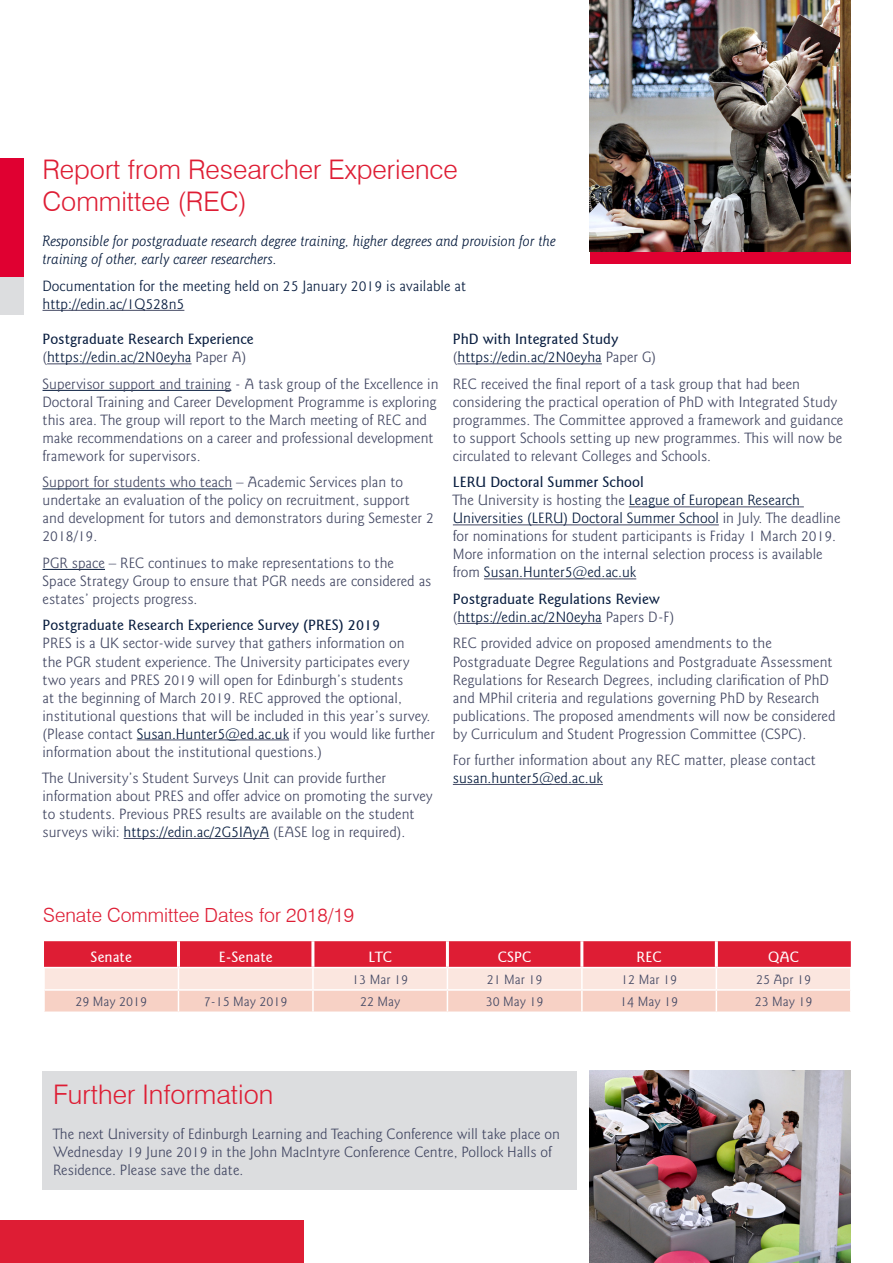
<style>
.page{position:relative;width:893px;height:1263px;background:#fff}
.page>*{position:absolute;margin:0;border:0;box-sizing:border-box;transform-origin:0 0}
.heading{font:300 27px/32.4px "Swiss 721 BT";color:#de1d34}
.heading-2{font:300 19.5px "Swiss 721 BT";color:#de1d34}
.body{font:300 15px/18px "Goudy Sans IT Cby BT";color:#444964}
.body-2{font:300 15px/18px "Goudy Sans IT Cby BT";color:#081d3f}
.sbu{font:500 15px "Goudy Sans IT Cby BT";color:#081d3f}
.body-3{font:italic 300 15px/18px "Goudy Sans IT Cby BT";color:#081d3f}
.body-4{font:500 15px "Goudy Sans IT Cby BT";color:#fff}
.t1{font:300 13.5px "Goudy Sans IT Cby BT";color:#444964}
.s1{color:#444964}
.s2{color:#081d3f}
</style>
<div class="page">
<hr style="left:43px;top:310px;width:141px;height:1px;background:#444964">
<hr style="left:47px;top:364px;width:145px;height:1px;background:#444964">
<hr style="left:43px;top:390px;width:188px;height:1px;background:#081d3f">
<hr style="left:43px;top:489px;width:189px;height:1px;background:#081d3f">
<hr style="left:43px;top:569px;width:62px;height:1px;background:#081d3f">
<hr style="left:137px;top:740px;width:152px;height:1px;background:#444964">
<hr style="left:124px;top:838px;width:145px;height:1px;background:#444964">
<div style="left:590px;top:252px;width:260px;height:12px;background:#e00031"></div>
<div style="left:0;top:158px;width:23px;height:133px;background:#e00031"></div>
<div style="left:0;top:277px;width:23px;height:38px;background:#dcdddf"></div>
<img style="left:590px;top:0;width:260px;height:252px">
<img style="left:590px;top:1071px;width:260px;height:192px">
<hr style="left:457px;top:364px;width:145px;height:1px;background:#444964">
<hr style="left:629px;top:507px;width:175px;height:1px;background:#444964">
<hr style="left:453px;top:525px;width:266px;height:1px;background:#444964">
<hr style="left:484px;top:579px;width:152px;height:1px;background:#444964">
<hr style="left:457px;top:623px;width:145px;height:1px;background:#444964">
<hr style="left:453px;top:784px;width:150px;height:1px;background:#444964">
<div style="left:0;top:1220px;width:303px;height:43px;background:#de1d34"></div>
<div style="left:43px;top:1071px;width:534px;height:118px;background:#dcdddf"></div>
<svg style="left:44px;top:941px;width:807px;height:70px;background:#ef999b"></svg>
<hr style="left:850px;top:991px;width:2px;height:20px;background:#fff">
<p class="heading" style="left:43px;top:153px;width:417px">Report from Researcher Experience<br>Committee (REC)</p>
<p class="body-3" style="left:43px;top:232px;width:515px">Responsible for postgraduate research degree training, higher degrees and provision for the training of other, early career researchers.</p>
<p class="body-2" style="left:43px;top:277px;width:425px">Documentation for the meeting held on 25 January 2019 is available at http://edin.ac/1Q528n5</p>
<p class="sbu" style="left:43px;top:330px;width:213px">Postgraduate Research Experience</p>
<p class="body-2" style="left:43px;top:348px;width:205px"><span class="s1">(</span>https://edin.ac/2N0eyha <span class="s1">Paper A)</span></p>
<p class="body" style="left:43px;top:375px;width:398px">Supervisor support and training - A task group of the Excellence in Doctoral Training and Career Development Programme is exploring this area. The group will report to the March meeting of REC and make recommendations on a career and professional development framework for supervisors.</p>
<p class="body" style="left:43px;top:473px;width:393px">Support for students who teach – Academic Services plan to undertake an evaluation of the policy on recruitment, support and development for tutors and demonstrators during Semester 2<br>2018/19.</p>
<p class="body" style="left:43px;top:554px;width:390px">PGR space – REC continues to make representations to the<br>Space Strategy Group to ensure that PGR needs are considered as estates’ projects progress.</p>
<p class="sbu" style="left:43px;top:616px;width:339px">Postgraduate Research Experience Survey (PRES) 2019</p>
<p class="body" style="left:43px;top:634px;width:394px">PRES is a UK sector-wide survey that gathers information on<br>the PGR student experience. The University participates every two years and PRES 2019 will open for Edinburgh’s students<br>at the beginning of March 2019. REC approved the optional, institutional questions that will be included in this year’s survey. (Please contact <span class="s2">Susan.Hunter5@ed.ac.uk</span> if you would like further information about the institutional questions.)</p>
<p class="body" style="left:43px;top:769px;width:392px">The University’s Student Surveys Unit can provide further information about PRES and offer advice on promoting the survey to students. Previous PRES results are available on the student surveys wiki: <span class="s2">https://edin.ac/2G5IAyA</span> (EASE log in required).</p>
<p class="sbu" style="left:453px;top:330px;width:167px">PhD with Integrated Study</p>
<p class="body-2" style="left:453px;top:348px;width:205px"><span class="s1">(</span>https://edin.ac/2N0eyha <span class="s1">Paper G)</span></p>
<p class="body" style="left:453px;top:375px;width:392px">REC received the final report of a task group that had been considering the practical operation of PhD with Integrated Study programmes. The Committee approved a framework and guidance to support Schools setting up new programmes. This will now be circulated to relevant Colleges and Schools.</p>
<p class="sbu" style="left:453px;top:473px;width:192px">LERU Doctoral Summer School</p>
<p class="body" style="left:453px;top:491px;width:389px">The University is hosting the <span class="s2">League of European Research Universities (LERU) Doctoral Summer School</span> in July. The deadline for nominations for student participants is Friday 1 March 2019.<br>More information on the internal selection process is available from <span class="s2">Susan.Hunter5@ed.ac.uk</span></p>
<p class="sbu" style="left:453px;top:590px;width:209px">Postgraduate Regulations Review</p>
<p class="body-2" style="left:453px;top:608px;width:223px"><span class="s1">(</span>https://edin.ac/2N0eyha <span class="s1">Papers D-F)</span></p>
<p class="body" style="left:453px;top:634px;width:384px">REC provided advice on proposed amendments to the Postgraduate Degree Regulations and Postgraduate Assessment Regulations for Research Degrees, including clarification of PhD and MPhil criteria and regulations governing PhD by Research publications. The proposed amendments will now be considered by Curriculum and Student Progression Committee (CSPC).</p>
<p class="body" style="left:453px;top:751px;width:364px">For further information about any REC matter, please contact <span class="s2">susan.hunter5@ed.ac.uk</span></p>
<p class="heading-2" style="left:43px;top:904px;width:312px">Senate Committee Dates for 2018/19</p>
<p class="body-4" style="left:91px;top:947px;width:43px">Senate</p>
<p class="body-4" style="left:219px;top:947px;width:56px">E-Senate</p>
<p class="body-4" style="left:368px;top:947px;width:25px">LTC</p>
<p class="body-4" style="left:498px;top:947px;width:35px">CSPC</p>
<p class="body-4" style="left:637px;top:947px;width:27px">REC</p>
<p class="body-4" style="left:768px;top:947px;width:32px">QAC</p>
<p class="t1" style="left:352px;top:971px;width:57px">13 Mar 19</p>
<p class="t1" style="left:487px;top:971px;width:57px">21 Mar 19</p>
<p class="t1" style="left:621px;top:971px;width:57px">12 Mar 19</p>
<p class="t1" style="left:756px;top:971px;width:57px">25 Apr 19</p>
<p class="t1" style="left:75px;top:993px;width:73px">29 May 2019</p>
<p class="t1" style="left:204px;top:993px;width:85px">7-15 May 2019</p>
<p class="t1" style="left:360px;top:993px;width:42px">22 May</p>
<p class="t1" style="left:486px;top:993px;width:59px">30 May 19</p>
<p class="t1" style="left:620px;top:993px;width:59px">14 May 19</p>
<p class="t1" style="left:755px;top:993px;width:59px">23 May 19</p>
<p class="heading" style="left:53px;top:1078px;width:222px">Further Information</p>
<p class="body" style="left:53px;top:1125px;width:508px">The next University of Edinburgh Learning and Teaching Conference will take place on<br>Wednesday 19 June 2019 in the John MacIntyre Conference Centre, Pollock Halls of<br>Residence. Please save the date.</p>
</div>
